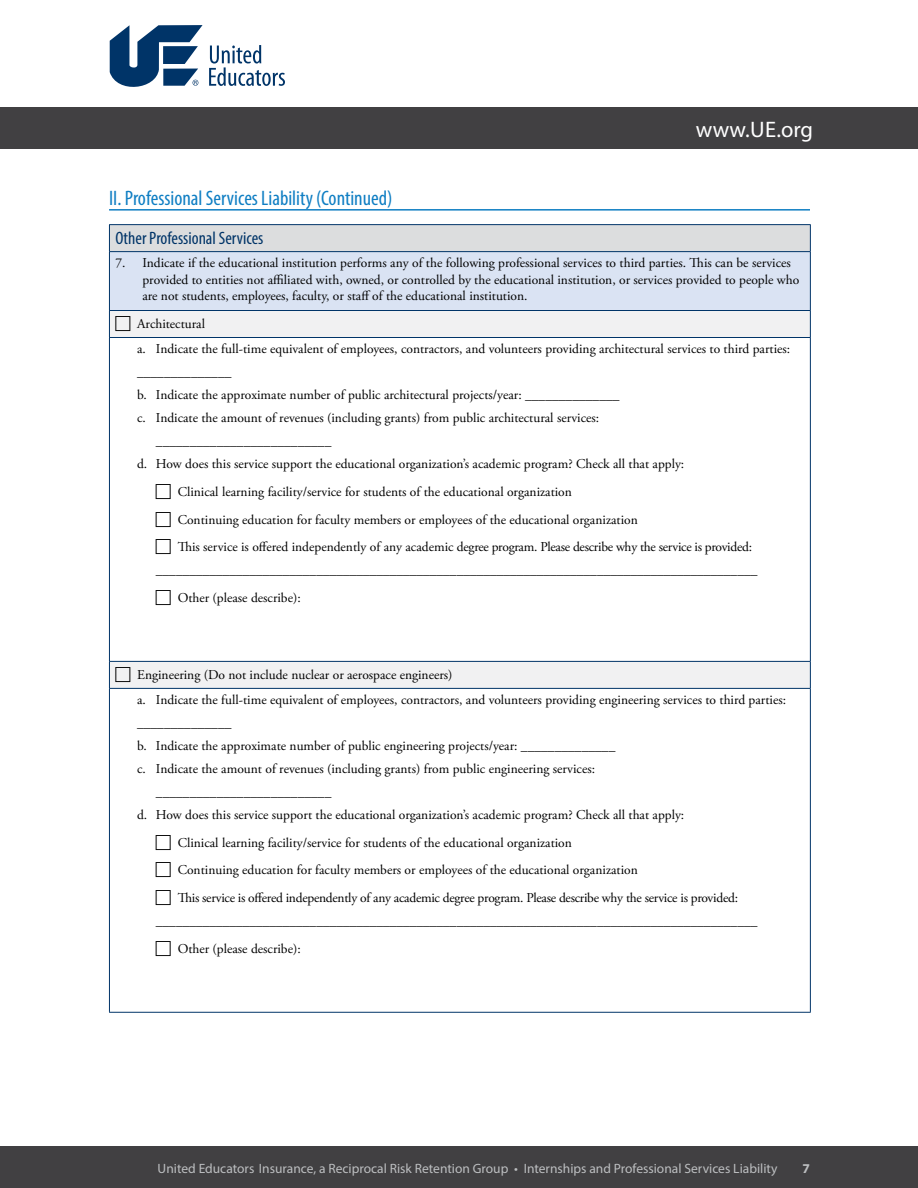
<style>
.page{position:relative;width:918px;height:1188px;background:#fff}
.page>*{position:absolute;margin:0;border:0;box-sizing:border-box;transform-origin:0 0}
.t1{font:22.5px "Myriad Pro";letter-spacing:.01em;color:#fff}
.t2{font:condensed 21px "Myriad Pro";color:#0f7ec3}
.t3{font:condensed 18px "Myriad Pro";color:#003468}
.t4{font:13.5px/27.8px "Adobe Garamond Pro";color:#000}
.t5{font:13.5px "Myriad Pro";color:#bcbec0}
.t6{font:700 13.5px "Myriad Pro";color:#bcbec0}
</style>
<div class="page">
<div style="left:0;top:107px;width:918px;height:41px;background:#414042"></div>
<svg style="left:110px;top:25px;width:93px;height:62px"></svg>
<svg style="left:209px;top:45px;width:76px;height:41px"></svg>
<div style="left:0;top:1147px;width:918px;height:41px;background:#414042"></div>
<hr style="left:109px;top:209px;width:701px;height:2px;background:#0f7ec3">
<div style="left:109px;top:225px;width:701px;height:27px;background:#dcddde"></div>
<div style="left:109px;top:252px;width:701px;height:58px;background:#dae3f3"></div>
<svg style="left:110px;top:311px;width:700px;height:377px"></svg>
<svg style="left:810px;top:225px;width:1px;height:26px"></svg>
<hr style="left:109px;top:337px;width:702px;height:1px;background:#003468">
<hr style="left:109px;top:338px;width:1px;height:323px;background:#003468">
<hr style="left:109px;top:688px;width:702px;height:1px;background:#003468">
<hr style="left:109px;top:689px;width:1px;height:323px;background:#003468">
<hr style="left:810px;top:252px;width:1px;height:58px;background:#003468">
<svg style="left:810px;top:662px;width:1px;height:26px"></svg>
<svg style="left:109px;top:225px;width:1px;height:26px"></svg>
<hr style="left:109px;top:224px;width:702px;height:1px;background:#003468">
<hr style="left:109px;top:1012px;width:702px;height:1px;background:#003468">
<hr style="left:109px;top:661px;width:702px;height:1px;background:#003468">
<svg style="left:810px;top:311px;width:1px;height:26px"></svg>
<hr style="left:109px;top:252px;width:1px;height:58px;background:#003468">
<hr style="left:109px;top:251px;width:702px;height:1px;background:#003468">
<hr style="left:109px;top:310px;width:702px;height:1px;background:#003468">
<hr style="left:810px;top:338px;width:1px;height:323px;background:#003468">
<hr style="left:810px;top:689px;width:1px;height:323px;background:#003468">
<svg style="left:109px;top:311px;width:21px;height:26px"></svg>
<svg style="left:156px;top:484px;width:15px;height:15px"></svg>
<svg style="left:156px;top:511px;width:15px;height:16px"></svg>
<svg style="left:156px;top:539px;width:15px;height:15px"></svg>
<svg style="left:156px;top:590px;width:15px;height:15px"></svg>
<svg style="left:109px;top:662px;width:21px;height:26px"></svg>
<h1 class="t1" style="left:696px;top:116px;width:119px">www.UE.org</h1>
<h2 class="t2" style="left:109px;top:185px;width:285px">II. Professional Services Liability (Continued)</h2>
<h3 class="t3" style="left:115px;top:227px;width:150px">Other Professional Services</h3>
<p class="t4" style="left:142px;top:256px;width:658px;line-height:16.2px;text-indent:-27px">7. Indicate if the educational institution performs any of the following professional services to third parties. This can be services provided to entities not affiliated with, owned, or controlled by the educational institution, or services provided to people who are not students, employees, faculty, or staff of the educational institution.</p>
<p class="t4" style="left:137px;top:312px;width:655px;line-height:24.8px">Architectural<br>a. Indicate the full-time equivalent of employees, contractors, and volunteers providing architectural services to third parties:</p>
<p class="t4" style="left:137px;top:359px;width:96px">______________</p>
<p class="t4" style="left:137px;top:382px;width:484px">b. Indicate the approximate number of public architectural projects/year: ______________</p>
<p class="t4" style="left:137px;top:404px;width:464px">c. Indicate the amount of revenues (including grants) from public architectural services:</p>
<p class="t4" style="left:156px;top:427px;width:177px">__________________________</p>
<p class="t4" style="left:137px;top:450px;width:549px">d. How does this service support the educational organization’s academic program? Check all that apply:</p>
<p class="t4" style="left:178px;top:478px;width:576px">Clinical learning facility/service for students of the educational organization<br>Continuing education for faculty members or employees of the educational organization<br>This service is offered independently of any academic degree program. Please describe why the service is provided:</p>
<p class="t4" style="left:178px;top:557px;width:581px;text-indent:-22px">__________________________________________________________________________________________<br>Other (please describe):</p>
<p class="t4" style="left:137px;top:663px;width:651px;line-height:24.8px">Engineering (Do not include nuclear or aerospace engineers)<br>a. Indicate the full-time equivalent of employees, contractors, and volunteers providing engineering services to third parties:</p>
<p class="t4" style="left:137px;top:709px;width:96px">______________</p>
<p class="t4" style="left:137px;top:732px;width:480px">b. Indicate the approximate number of public engineering projects/year: ______________</p>
<p class="t4" style="left:137px;top:755px;width:460px">c. Indicate the amount of revenues (including grants) from public engineering services:</p>
<p class="t4" style="left:156px;top:778px;width:177px">__________________________</p>
<p class="t4" style="left:137px;top:801px;width:549px">d. How does this service support the educational organization’s academic program? Check all that apply:</p>
<p class="t4" style="left:178px;top:829px;width:562px">Clinical learning facility/service for students of the educational organization<br>Continuing education for faculty members or employees of the educational organization<br>This service is offered independently of any academic degree program. Please describe why the service is provided:</p>
<p class="t4" style="left:178px;top:907px;width:581px;text-indent:-22px">__________________________________________________________________________________________<br>Other (please describe):</p>
<p class="t5" style="left:158px;top:1161px;width:621px">United Educators Insurance, a Reciprocal Risk Retention Group • Internships and Professional Services Liability</p>
<p class="t6" style="left:803px;top:1160px;width:9px">7</p>
</div>
